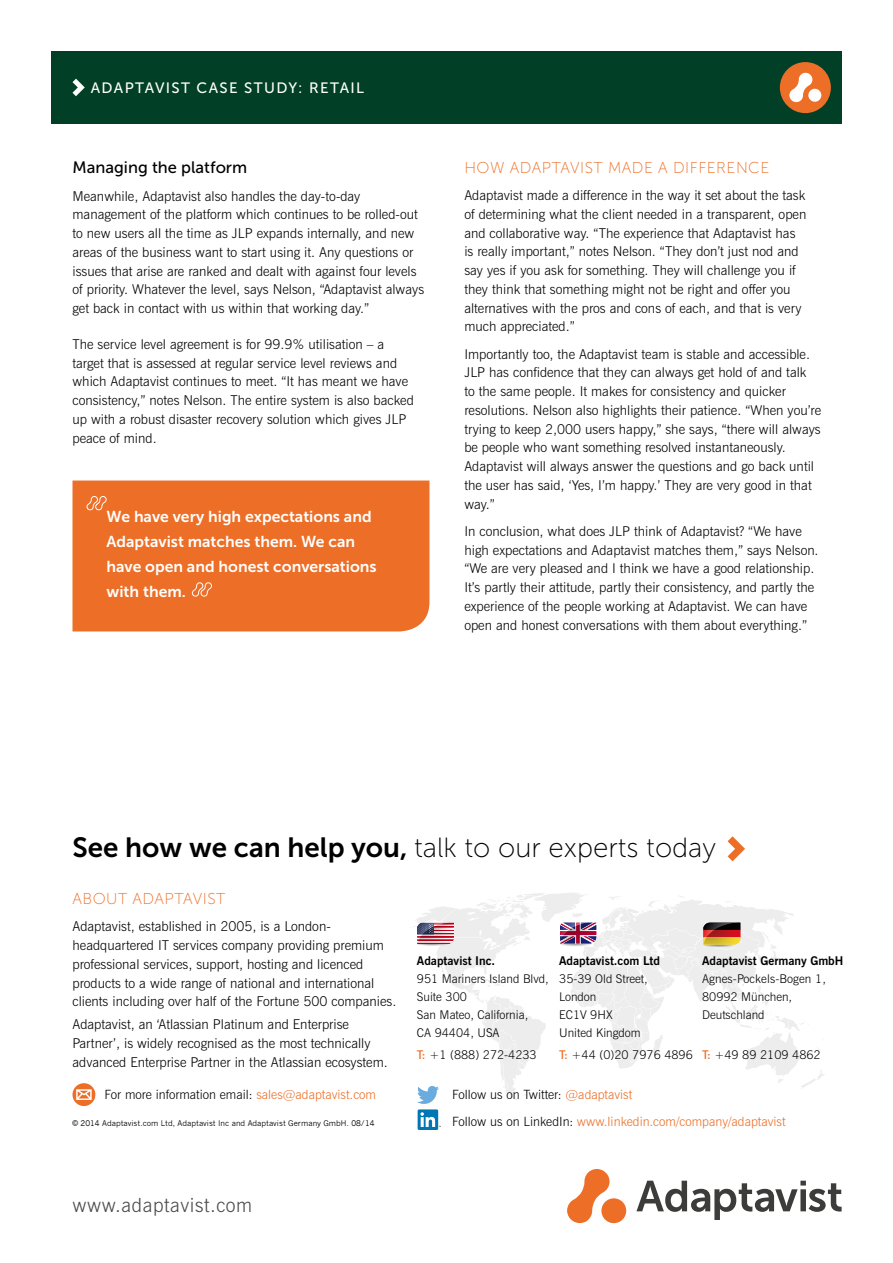
<style>
.page{position:relative;width:893px;height:1263px;background:#fff}
.page>*{position:absolute;margin:0;border:0;box-sizing:border-box;transform-origin:0 0}
.t1{font:27.75px "Museo Sans 100";color:#000}
.t2{font:300 19.5px "News Gothic BT";letter-spacing:.03em;color:#4a4a49}
.t3{font:16.5px "Museo Sans 500";color:#000}
.t4{font:15.75px/25px "Museo Sans 700";color:#fff}
.t5{font:15.75px "Museo Sans 100";letter-spacing:.03em;color:#ed6e26}
.t6{font:15px "Museo Sans 500";letter-spacing:.09em;color:#fff}
.t7{font:300 13.5px/18.8px "News Gothic BT";color:#000}
.t8{font:300 12.75px "News Gothic BT";color:#000}
.t9{font:300 12.75px "News Gothic BT";color:#ed6e26}
.t10{font:300 12px/18px "News Gothic BT";color:#000}
.t11{font:700 12px "News Gothic BT";color:#000}
.t12{font:7.65px "News Gothic";color:#000}
.s1{font-family:"Museo Sans 700"}
.s2{color:#ed6e26}
.s3{color:#000}
.s4{font-weight:600;color:#ed6e26}
</style>
<div class="page">
<div style="left:51px;top:51px;width:791px;height:73px;background:#014026"></div>
<div style="left:780px;top:62px;width:51px;height:51px;background:#ed6e26;border-radius:50%"></div>
<svg style="left:72px;top:79px;width:13px;height:17px"></svg>
<svg style="left:789px;top:72px;width:23px;height:31px"></svg>
<div style="left:808px;top:89px;width:13px;height:13px;background:#fff;border-radius:50%"></div>
<div style="left:72px;top:480px;width:357px;height:151px;background:#ed6e26"></div>
<svg style="left:192px;top:582px;width:20px;height:14px"></svg>
<svg style="left:86px;top:496px;width:21px;height:14px"></svg>
<div style="left:418px;top:1109px;width:20px;height:21px;background:#0076b3;border-radius:2px"></div>
<svg style="left:420px;top:1112px;width:21px;height:15px"></svg>
<svg style="left:728px;top:836px;width:17px;height:25px"></svg>
<div style="left:72px;top:1083px;width:23px;height:23px;background:#ed6e26;border-radius:50%"></div>
<svg style="left:76px;top:1089px;width:16px;height:11px"></svg>
<svg style="left:414px;top:893px;width:411px;height:211px"></svg>
<img style="left:714px;top:923px;width:26px;height:7px">
<img style="left:707px;top:930px;width:33px;height:7px">
<svg style="left:636px;top:1181px;width:206px;height:39px"></svg>
<div style="left:601px;top:1198px;width:25px;height:25px;background:#ed6e26;border-radius:50%"></div>
<svg style="left:567px;top:1169px;width:43px;height:54px"></svg>
<p class="t6" style="left:91px;top:80px;width:275px">ADAPTAVIST CASE STUDY: RETAIL</p>
<p class="t3" style="left:72px;top:159px;width:176px">Managing the platform</p>
<p class="t7" style="left:72px;top:186px;width:353px">Meanwhile, Adaptavist also handles the day-to-day management of the platform which continues to be rolled-out to new users all the time as JLP expands internally, and new areas of the business want to start using it. Any questions or issues that arise are ranked and dealt with against four levels of priority. Whatever the level, says Nelson, “Adaptavist always get back in contact with us within that working day.”</p>
<p class="t7" style="left:72px;top:335px;width:343px">The service level agreement is for 99.9% utilisation – a target that is assessed at regular service level reviews and which Adaptavist continues to meet. “It has meant we have consistency,” notes Nelson. The entire system is also backed up with a robust disaster recovery solution which gives JLP peace of mind.</p>
<p class="t4" style="left:107px;top:504px;width:272px">We have very high expectations and<br>Adaptavist matches them. We can have open and honest conversations with them.</p>
<p class="t5" style="left:464px;top:159px;width:306px">HOW ADAPTAVIST MADE A DIFFERENCE</p>
<p class="t7" style="left:464px;top:186px;width:343px">Adaptavist made a difference in the way it set about the task of determining what the client needed in a transparent, open and collaborative way. “The experience that Adaptavist has is really important,” notes Nelson. “They don’t just nod and say yes if you ask for something. They will challenge you if they think that something might not be right and offer you alternatives with the pros and cons of each, and that is very much appreciated.”</p>
<p class="t7" style="left:464px;top:344px;width:358px">Importantly too, the Adaptavist team is stable and accessible.<br>JLP has confidence that they can always get hold of and talk<br>to the same people. It makes for consistency and quicker resolutions. Nelson also highlights their patience. “When you’re trying to keep 2,000 users happy,” she says, “there will always be people who want something resolved instantaneously.<br>Adaptavist will always answer the questions and go back until the user has said, ‘Yes, I’m happy.’ They are very good in that way.”</p>
<p class="t7" style="left:464px;top:522px;width:356px">In conclusion, what does JLP think of Adaptavist? “We have high expectations and Adaptavist matches them,” says Nelson. “We are very pleased and I think we have a good relationship.<br>It’s partly their attitude, partly their consistency, and partly the experience of the people working at Adaptavist. We can have open and honest conversations with them about everything.”</p>
<h1 class="t1" style="left:72px;top:833px;width:645px"><span class="s1">See how we can help you,</span> talk to our experts today</h1>
<p class="t5" style="left:72px;top:890px;width:154px">ABOUT ADAPTAVIST</p>
<p class="t7" style="left:72px;top:917px;width:325px">Adaptavist, established in 2005, is a London&shy;headquartered IT services company providing premium professional services, support, hosting and licenced products to a wide range of national and international clients including over half of the Fortune 500 companies.</p>
<p class="t7" style="left:72px;top:1015px;width:317px">Adaptavist, an ‘Atlassian Platinum and Enterprise<br>Partner’, is widely recognised as the most technically advanced Enterprise Partner in the Atlassian ecosystem.</p>
<p class="t8" style="left:105px;top:1086px;width:273px">For more information email: <span class="s2">sales@adaptavist.com</span></p>
<p class="t8" style="left:452px;top:1086px;width:182px">Follow us on Twitter: <span class="s2">@adaptavist</span></p>
<p class="t12" style="left:72px;top:1118px;width:304px">© 2014 Adaptavist.com Ltd, Adaptavist Inc and Adaptavist Germany GmbH. 08/14</p>
<p class="t9" style="left:452px;top:1114px;width:335px"><span class="s3">Follow us on LinkedIn:</span> www.linkedin.com/company/adaptavist</p>
<p class="t11" style="left:702px;top:953px;width:143px">Adaptavist Germany GmbH</p>
<p class="t10" style="left:702px;top:969px;width:125px">Agnes-Pockels-Bogen 1,<br>80992 München,<br>Deutschland</p>
<p class="t10" style="left:702px;top:1046px;width:120px"><span class="s4">T:</span> +49 89 2109 4862</p>
<p class="t11" style="left:417px;top:953px;width:80px">Adaptavist Inc.</p>
<p class="t10" style="left:417px;top:969px;width:133px">951 Mariners Island Blvd,<br>Suite 300<br>San Mateo, California,<br>CA 94404, USA</p>
<p class="t10" style="left:417px;top:1046px;width:121px"><span class="s4">T:</span> +1 (888) 272-4233</p>
<p class="t11" style="left:559px;top:953px;width:102px">Adaptavist.com Ltd</p>
<p class="t10" style="left:559px;top:969px;width:90px">35-39 Old Street,<br>London<br>EC1V 9HX<br>United Kingdom</p>
<p class="t10" style="left:559px;top:1046px;width:135px"><span class="s4">T:</span> +44 (0)20 7976 4896</p>
<h2 class="t2" style="left:72px;top:1193px;width:181px">www.adaptavist.com</h2>
</div>
